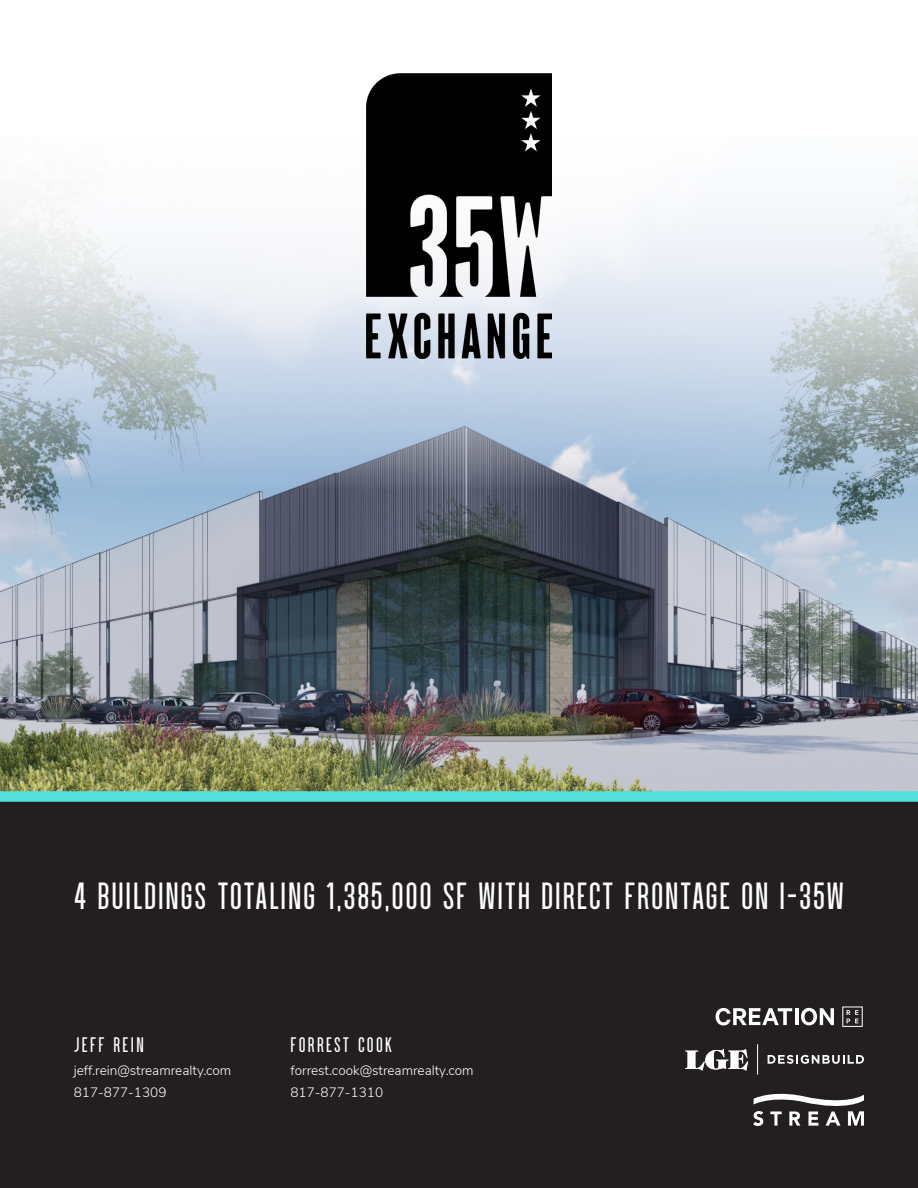
<style>
.page{position:relative;width:918px;height:1188px;background:#fff}
.page>*{position:absolute;margin:0;border:0;box-sizing:border-box;transform-origin:0 0}
.t1{font:600 40.5px "Parkson PERSONALUSE";letter-spacing:.04em;color:#fff}
.t2{font:600 22.5px "Parkson PERSONALUSE";letter-spacing:.1em;color:#fff}
.t3{font:300 13.5px "Nunito Sans";color:#fff}
</style>
<div class="page">
<div style="left:0;top:796px;width:918px;height:392px;background:#231f20"></div>
<img style="left:0;top:488px;width:918px;height:303px">
<svg style="left:0;top:73px;width:918px;height:415px"></svg>
<img style="left:367px;top:73px;width:184px;height:286px">
<div style="left:0;top:791px;width:918px;height:11px;background:#55e0de"></div>
<svg style="left:716px;top:1008px;width:76px;height:17px"></svg>
<hr style="left:795px;top:1008px;width:3px;height:17px;background:#fff">
<svg style="left:801px;top:1008px;width:33px;height:17px"></svg>
<svg style="left:842px;top:1006px;width:21px;height:21px"></svg>
<svg style="left:753px;top:1094px;width:111px;height:32px"></svg>
<svg style="left:685px;top:1049px;width:63px;height:22px"></svg>
<svg style="left:768px;top:1055px;width:96px;height:9px"></svg>
<hr style="left:757px;top:1044px;width:1px;height:31px;background:#fff">
<p class="t1" style="left:74px;top:876px;width:772px">4 BUILDINGS TOTALING 1,385,000 SF WITH DIRECT FRONTAGE ON I-35W</p>
<p class="t2" style="left:74px;top:1034px;width:72px">JEFF REIN</p>
<p class="t3" style="left:74px;top:1060px;width:159px">jeff.rein@streamrealty.com</p>
<p class="t3" style="left:74px;top:1082px;width:94px">817-877-1309</p>
<p class="t2" style="left:291px;top:1034px;width:103px">FORREST COOK</p>
<p class="t3" style="left:291px;top:1060px;width:185px">forrest.cook@streamrealty.com</p>
<p class="t3" style="left:291px;top:1082px;width:94px">817-877-1310</p>
</div>
